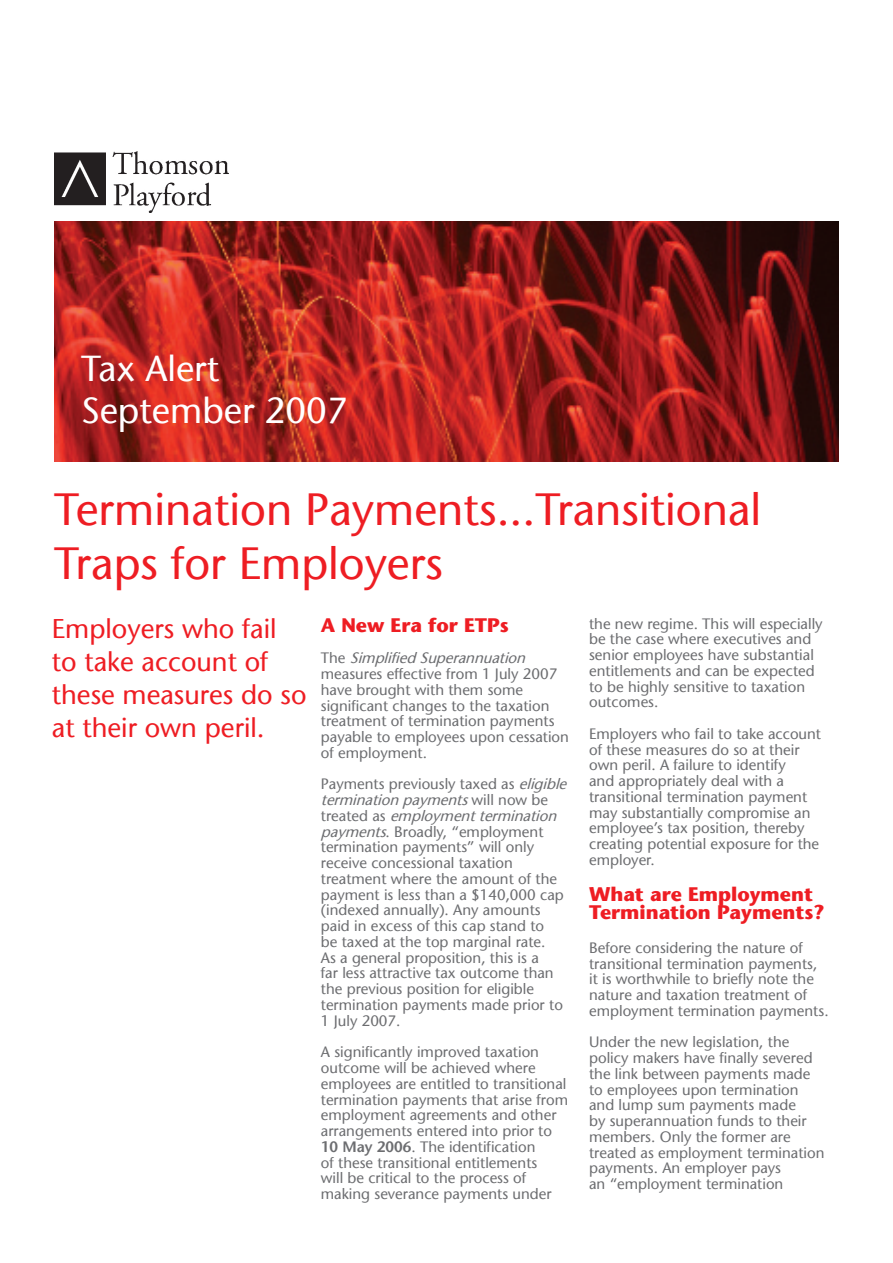
<style>
.page{position:relative;width:893px;height:1263px;background:#fff}
.page>*{position:absolute;margin:0;border:0;box-sizing:border-box;transform-origin:0 0}
.heading{font:45px/54px "Stone Sans";color:#ee1d23}
.Body_text{font:36px "Stone Sans";color:#fff}
.Body_text-2{font:27px/33px "Stone Sans";color:#ee1d23}
.Body_text-3{font:700 19.5px/18px "Stone Sans";color:#ee1d23}
.Body_text-4{font:15px/15.8px "Stone Sans";color:#6c6d70}
.s1{font-style:italic}
.s2{font-weight:600}
</style>
<div class="page">
<img style="left:54px;top:221px;width:785px;height:240px">
<img style="left:55px;top:152px;width:174px;height:61px">
<p class="Body_text" style="left:81px;top:347px;width:140px">Tax Alert</p>
<p class="Body_text" style="left:81px;top:389px;width:268px">September 2007</p>
<p class="heading" style="left:54px;top:483px;width:709px">Termination Payments...Transitional<br>Traps for Employers</p>
<p class="Body_text-2" style="left:52px;top:612px;width:256px">Employers who fail to take account of these measures do so at their own peril.</p>
<p class="Body_text-3" style="left:321px;top:616px;width:189px">A New Era for ETPs</p>
<p class="Body_text-4" style="left:321px;top:650px;width:250px">T h e <span class="s1">Simplified Superannuation </span>measures effective from 1 July 2007 have brought with them some significant changes to the taxation treatment of termination payments payable to employees upon cessation of employment.</p>
<p class="Body_text-4" style="left:321px;top:776px;width:252px">Payments previously taxed as <span class="s1">eligible terminationpayments</span>w i l l n o w b e<br>t r e a t e d a s <span class="s1">employmenttermination payments</span>. Broadly, “employment termination payments” will only receive concessional taxation treatment where the amount of the payment is less than a $140,000 cap (indexed annually). Any amounts paid in excess of this cap stand to<br>be taxed at the top marginal rate.<br>As a general proposition, this is a<br>far less attractive tax outcome than the previous position for eligible termination payments made prior to<br>1 July 2007.</p>
<p class="Body_text-4" style="left:321px;top:1044px;width:249px">A significantly improved taxation outcome will be achieved where employees are entitled to transitional termination payments that arise from employment agreements and other arrangements entered into prior to <span class="s2">10 May 2006</span>. The identification<br>of these transitional entitlements<br>will be critical to the process of making severance payments under</p>
<p class="Body_text-4" style="left:589px;top:616px;width:235px">the new regime. This will especially be the case where executives and senior employees have substantial entitlements and can be expected to be highly sensitive to taxation outcomes.</p>
<p class="Body_text-4" style="left:589px;top:726px;width:233px">Employers who fail to take account of these measures do so at their own peril. A failure to identify<br>and appropriately deal with a transitional termination payment may substantially compromise an employee’s tax position, thereby creating potential exposure for the employer.</p>
<p class="Body_text-3" style="left:589px;top:885px;width:237px">What are Employment<br>Termination Payments?</p>
<p class="Body_text-4" style="left:589px;top:940px;width:241px">Before considering the nature of transitional termination payments, it is worthwhile to briefly note the nature and taxation treatment of employment termination payments.</p>
<p class="Body_text-4" style="left:589px;top:1034px;width:237px">Under the new legislation, the policy makers have finally severed the link between payments made to employees upon termination and lump sum payments made<br>by superannuation funds to their members. Only the former are treated as employment termination payments. An employer pays<br>an “employment termination</p>
</div>
